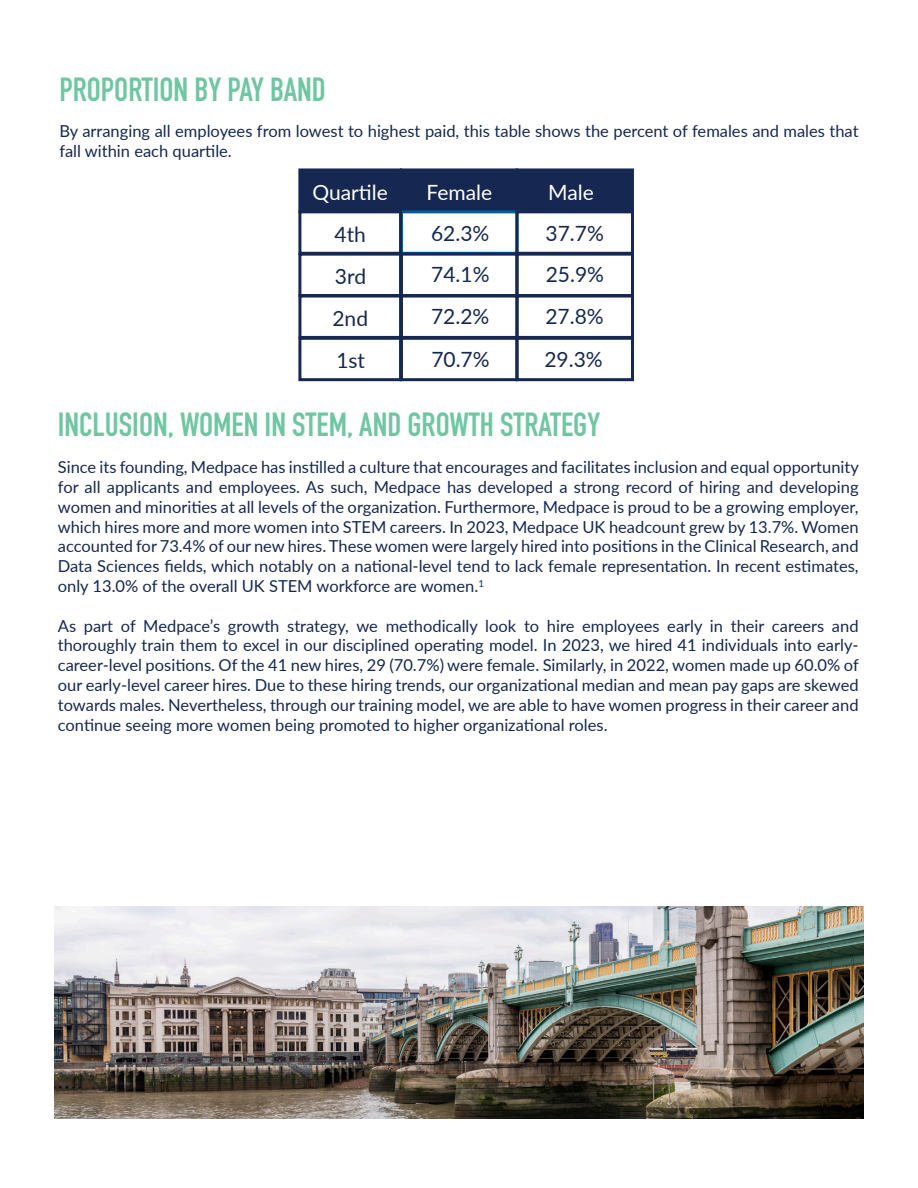
<style>
.page{position:relative;width:918px;height:1188px;background:#fff}
.page>*{position:absolute;margin:0;border:0;box-sizing:border-box;transform-origin:0 0}
.t1{font:700 33px "DIN Condensed";color:#70c6a2}
.t2{font:21px "Lato";color:#162851}
.t3{font:21px "Lato";color:#fff}
.t4{font:16.5px/19.8px "Lato";color:#162851;text-align:justify}
</style>
<div class="page">
<div style="left:400px;top:168px;width:118px;height:45px;background:#162851;border:3px solid #162851"></div>
<div style="left:515px;top:168px;width:119px;height:45px;background:#162851;border:3px solid #162851"></div>
<div style="left:400px;top:210px;width:118px;height:45px;border:3px solid #005c98"></div>
<div style="left:515px;top:210px;width:119px;height:45px;border:3px solid #162851"></div>
<div style="left:400px;top:253px;width:118px;height:44px;border:3px solid #162851"></div>
<div style="left:515px;top:253px;width:119px;height:44px;border:3px solid #162851"></div>
<div style="left:400px;top:295px;width:119px;height:44px;border:3px solid #162851"></div>
<div style="left:515px;top:295px;width:119px;height:44px;border:3px solid #162851"></div>
<div style="left:400px;top:337px;width:118px;height:44px;border:3px solid #162851"></div>
<div style="left:515px;top:337px;width:119px;height:44px;border:3px solid #162851"></div>
<div style="left:298px;top:168px;width:104px;height:45px;background:#162851;border:3px solid #162851"></div>
<div style="left:298px;top:210px;width:104px;height:45px;border:3px solid #162851"></div>
<div style="left:298px;top:253px;width:104px;height:44px;border:3px solid #162851"></div>
<div style="left:298px;top:295px;width:104px;height:44px;border:3px solid #162851"></div>
<div style="left:298px;top:337px;width:104px;height:44px;border:3px solid #162851"></div>
<img style="left:54px;top:907px;width:810px;height:212px">
<p class="t1" style="left:59px;top:67px;width:268px">PROPORTION BY PAY BAND</p>
<p class="t4" style="left:59px;top:121px;width:801px">By arranging all employees from lowest to highest paid, this table shows the percent of females and males that fall within each quartile.</p>
<p class="t3" style="left:313px;top:178px;width:77px">Quartile</p>
<p class="t3" style="left:426px;top:178px;width:67px">Female</p>
<p class="t3" style="left:548px;top:178px;width:47px">Male</p>
<p class="t2" style="left:335px;top:220px;width:33px">4th</p>
<p class="t2" style="left:431px;top:218px;width:60px">62.3%</p>
<p class="t2" style="left:546px;top:218px;width:60px">37.7%</p>
<p class="t2" style="left:335px;top:261px;width:33px">3rd</p>
<p class="t2" style="left:431px;top:260px;width:60px">74.1%</p>
<p class="t2" style="left:546px;top:260px;width:60px">25.9%</p>
<p class="t2" style="left:332px;top:303px;width:37px">2nd</p>
<p class="t2" style="left:431px;top:302px;width:60px">72.2%</p>
<p class="t2" style="left:545px;top:302px;width:60px">27.8%</p>
<p class="t2" style="left:336px;top:345px;width:30px">1st</p>
<p class="t2" style="left:431px;top:344px;width:60px">70.7%</p>
<p class="t2" style="left:544px;top:344px;width:60px">29.3%</p>
<p class="t1" style="left:58px;top:402px;width:544px">INCLUSION, WOMEN IN STEM, AND GROWTH STRATEGY</p>
<p class="t4" style="left:58px;top:457px;width:803px">Since its founding, Medpace has instilled a culture that encourages and facilitates inclusion and equal opportunity for all applicants and employees. As such, Medpace has developed a strong record of hiring and developing women and minorities at all levels of the organization. Furthermore, Medpace is proud to be a growing employer, which hires more and more women into STEM careers. In 2023, Medpace UK headcount grew by 13.7%. Women accounted for 73.4% of our new hires. These women were largely hired into positions in the Clinical Research, and Data Sciences fields, which notably on a national-level tend to lack female representation. In recent estimates, only 13.0% of the overall UK STEM workforce are women.<sup>1</sup></p>
<p class="t4" style="left:58px;top:615px;width:803px">As part of Medpace’s growth strategy, we methodically look to hire employees early in their careers and thoroughly train them to excel in our disciplined operating model. In 2023, we hired 41 individuals into early&shy;career-level positions. Of the 41 new hires, 29 (70.7%) were female. Similarly, in 2022, women made up 60.0% of our early-level career hires. Due to these hiring trends, our organizational median and mean pay gaps are skewed towards males. Nevertheless, through our training model, we are able to have women progress in their career and continue seeing more women being promoted to higher organizational roles.</p>
</div>
